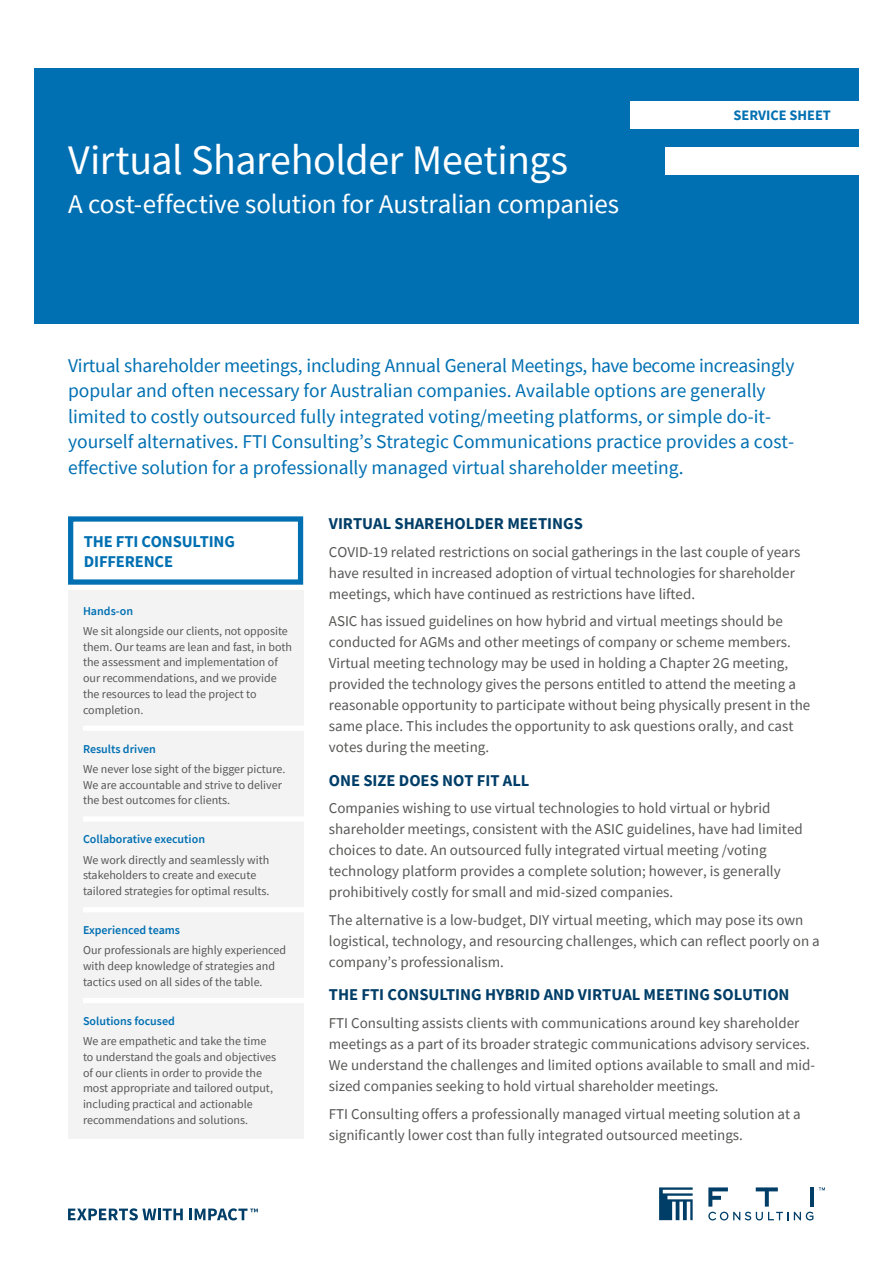
<style>
.page{position:relative;width:893px;height:1263px;background:#fff}
.page>*{position:absolute;margin:0;border:0;box-sizing:border-box;transform-origin:0 0}
.t1{font:42px "Source Sans Pro";letter-spacing:-.01em;color:#fff}
.t2{font:27px "Source Sans Pro";letter-spacing:-.01em;color:#fff}
.t3{font:19.5px/25.5px "Source Sans Pro";color:#0070b2}
.t4{font:700 16.5px "Source Sans Pro";color:#003e68}
.t5{font:700 16.5px/19.8px "Source Sans Pro";letter-spacing:-.01em;color:#0070b2}
.t6{font:15px/21px "Source Sans Pro";color:#575756}
.t7{font:700 14.4px "Source Sans Pro";color:#0070b2}
.t8{font:12px/15.8px "Source Sans Pro";color:#575756}
.t9{font:600 12px "Source Sans Pro";color:#0070b2}
.s1{font-style:inherit}
</style>
<div class="page">
<div style="left:34px;top:68px;width:825px;height:255px;background:#0070b2"></div>
<div style="left:630px;top:101px;width:229px;height:28px;background:#fff"></div>
<div style="left:666px;top:147px;width:193px;height:27px;background:#fff"></div>
<svg style="left:68px;top:1208px;width:115px;height:12px"></svg>
<svg style="left:189px;top:1208px;width:69px;height:12px"></svg>
<svg style="left:659px;top:1187px;width:34px;height:33px"></svg>
<svg style="left:708px;top:1212px;width:105px;height:8px"></svg>
<svg style="left:819px;top:1187px;width:6px;height:3px"></svg>
<svg style="left:756px;top:1187px;width:22px;height:19px"></svg>
<hr style="left:810px;top:1187px;width:4px;height:19px;background:#003e68">
<svg style="left:708px;top:1187px;width:20px;height:19px"></svg>
<div style="left:68px;top:591px;width:235px;height:548px;background:#f4f3f4"></div>
<div style="left:83px;top:726px;width:225px;height:5px;background:#fff"></div>
<div style="left:83px;top:816px;width:225px;height:6px;background:#fff"></div>
<div style="left:83px;top:907px;width:225px;height:5px;background:#fff"></div>
<div style="left:83px;top:998px;width:225px;height:5px;background:#fff"></div>
<div style="left:68px;top:516px;width:235px;height:69px;border:5px solid #0070b2"></div>
<h1 class="t1" style="left:68px;top:133px;width:502px">Virtual Shareholder Meetings</h1>
<h2 class="t2" style="left:68px;top:187px;width:553px">A cost-effective solution for Australian companies</h2>
<p class="t7" style="left:733px;top:105px;width:99px">SERVICE SHEET</p>
<p class="t3" style="left:68px;top:352px;width:728px">Virtual shareholder meetings, including Annual General Meetings, <span class="s1">have become i</span>ncreasingly popular and often necessary for Australian companies. Available options are generally limited to costly outsourced fully integrated voting/meeting platforms, or simple do-it&shy;yourself alternatives. FTI Consulting’s Strategic Communications practice provides a cost&shy;effective solution for a professionally managed virtual shareholder meeting.</p>
<p class="t5" style="left:84px;top:531px;width:153px">THE FTI CONSULTING<br>DIFFERENCE</p>
<p class="t9" style="left:83px;top:603px;width:52px">Hands-on</p>
<p class="t8" style="left:83px;top:623px;width:211px">We sit alongside our clients, not opposite them. Our teams are lean and fast, in both the assessment and implementation of our recommendations, and we provide the resources to lead the project to completion.</p>
<p class="t9" style="left:83px;top:741px;width:75px">Results driven</p>
<p class="t8" style="left:83px;top:761px;width:204px">We never lose sight of the bigger picture.<br>We are accountable and strive to deliver the best outcomes for clients.</p>
<p class="t9" style="left:83px;top:831px;width:124px">Collaborative execution</p>
<p class="t8" style="left:83px;top:852px;width:188px">We work directly and seamlessly with stakeholders to create and execute tailored strategies for optimal results.</p>
<p class="t9" style="left:83px;top:922px;width:99px">Experienced teams</p>
<p class="t8" style="left:83px;top:942px;width:205px">Our professionals are highly experienced with deep knowledge of strategies and tactics used on all sides of the table.</p>
<p class="t9" style="left:83px;top:1013px;width:93px">Solutions focused</p>
<p class="t8" style="left:83px;top:1033px;width:195px">We are empathetic and take the time to understand the goals and objectives of our clients in order to provide the most appropriate and tailored output, including practical and actionable recommendations and solutions.</p>
<p class="t4" style="left:329px;top:512px;width:255px">VIRTUAL SHAREHOLDER MEETINGS</p>
<p class="t6" style="left:329px;top:541px;width:473px">COVID-19 related restrictions on social gatherings in <span class="s1">the last couple of years </span>have resulted in increased adoption of virtual technologies for shareholder meetings, which have continued as restrictions have lifted.</p>
<p class="t6" style="left:329px;top:611px;width:483px">ASIC has issued guidelines on how hybrid and virtual meetings should be conducted for AGMs and other meetings of company or scheme members.<br>Virtual meeting technology may be used in holding a Chapter 2G meeting, provided the technology gives the persons entitled to attend the meeting a reasonable opportunity to participate without being physically present in the same place. This includes the opportunity to ask questions orally, and cast votes during the meeting.</p>
<p class="t4" style="left:329px;top:769px;width:202px">ONE SIZE DOES NOT FIT ALL</p>
<p class="t6" style="left:329px;top:798px;width:475px">Companies wishing to use virtual technologies to hold virtual or hybrid shareholder meetings, consistent with the ASIC guidelines, have had limited choices to date. An outsourced fully integrated virtual meeting /voting technology platform provides a complete solution; however, is generally prohibitively costly for small and mid-sized companies.</p>
<p class="t6" style="left:329px;top:909px;width:492px">The alternative is a low-budget, DIY virtual meeting, which may pose its own logistical, technology, and resourcing challenges, which can reflect poorly on a company’s professionalism.</p>
<p class="t4" style="left:329px;top:984px;width:462px">THE FTI CONSULTING HYBRID AND VIRTUAL MEETING SOLUTION</p>
<p class="t6" style="left:329px;top:1012px;width:488px">FTI Consulting assists clients with communications around key shareholder meetings as a part of its broader strategic communications advisory services.<br>We understand the challenges and limited options available to small and mid&shy;sized companies seeking to hold virtual shareholder meetings.</p>
<p class="t6" style="left:329px;top:1103px;width:473px">FTI Consulting offers a professionally managed virtual meeting solution at a significantly lower cost than fully integrated outsourced meetings.</p>
</div>
